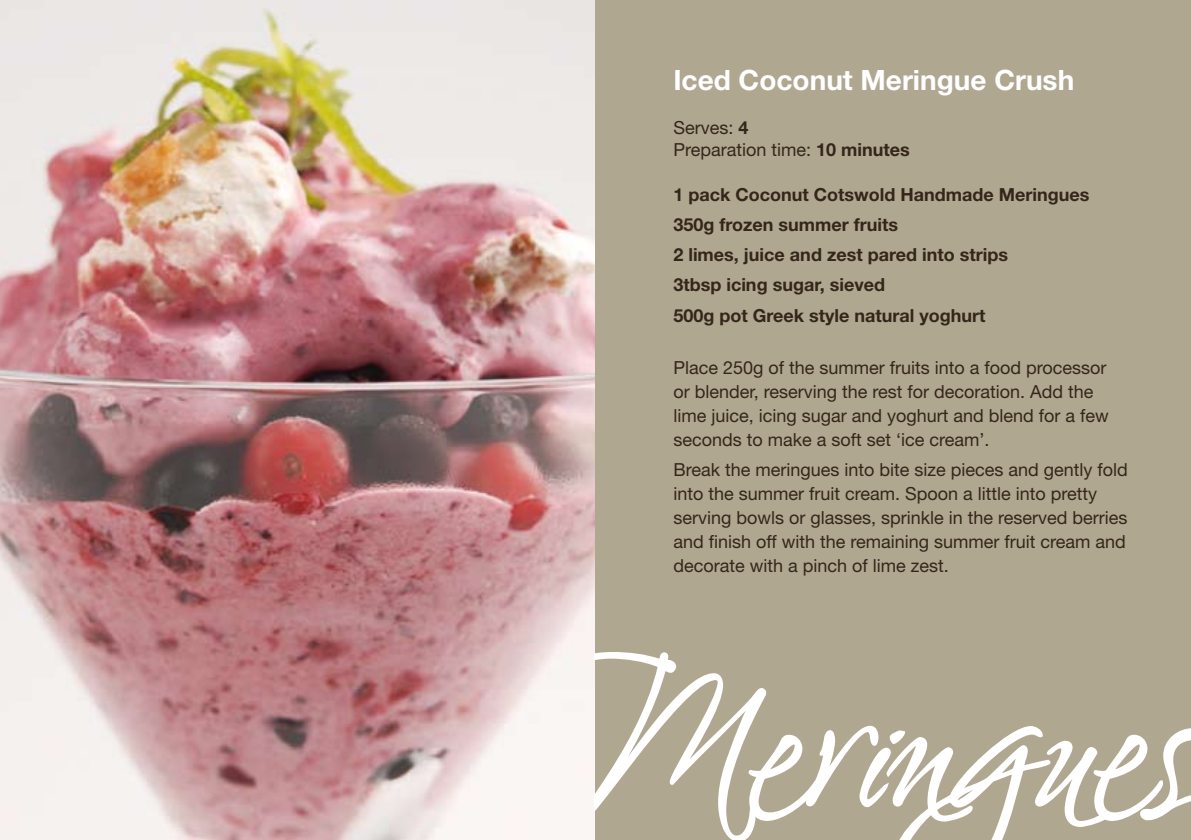
<style>
.page{position:relative;width:1191px;height:840px;background:#fff}
.page>*{position:absolute;margin:0;border:0;box-sizing:border-box;transform-origin:0 0}
.t1{font:700 28px "Helvetica Neue";color:#fff}
.t2{font:18px/24px "Helvetica Neue";color:#34261a}
.t3{font:700 18px/30px "Helvetica Neue";color:#34261a}
.s1{font-weight:700}
</style>
<div class="page">
<img style="left:0;top:0;width:595px;height:839px">
<div style="left:595px;top:0;width:596px;height:839px;background:#b0a790"></div>
<svg style="left:595px;top:652px;width:596px;height:187px"></svg>
<h1 class="t1" style="left:673px;top:63px;width:402px">Iced Coconut Meringue Crush</h1>
<p class="t2" style="left:673px;top:116px;width:238px;line-height:21.6px">Serves: <span class="s1">4<br></span>Preparation time: <span class="s1">10 minutes</span></p>
<p class="t3" style="left:673px;top:179px;width:417px">1 pack Coconut Cotswold Handmade Meringues 350g frozen summer fruits<br>2 limes, juice and zest pared into strips<br>3tbsp icing sugar, sieved<br>500g pot Greek style natural yoghurt</p>
<p class="t2" style="left:673px;top:355px;width:437px">Place 250g of the summer fruits into a food processor or blender, reserving the rest for decoration. Add the lime juice, icing sugar and yoghurt and blend for a few seconds to make a soft set ‘ice cream’.</p>
<p class="t2" style="left:673px;top:456px;width:456px">Break the meringues into bite size pieces and gently fold into the summer fruit cream. Spoon a little into pretty serving bowls or glasses, sprinkle in the reserved berries and finish off with the remaining summer fruit cream and decorate with a pinch of lime zest.</p>
</div>
